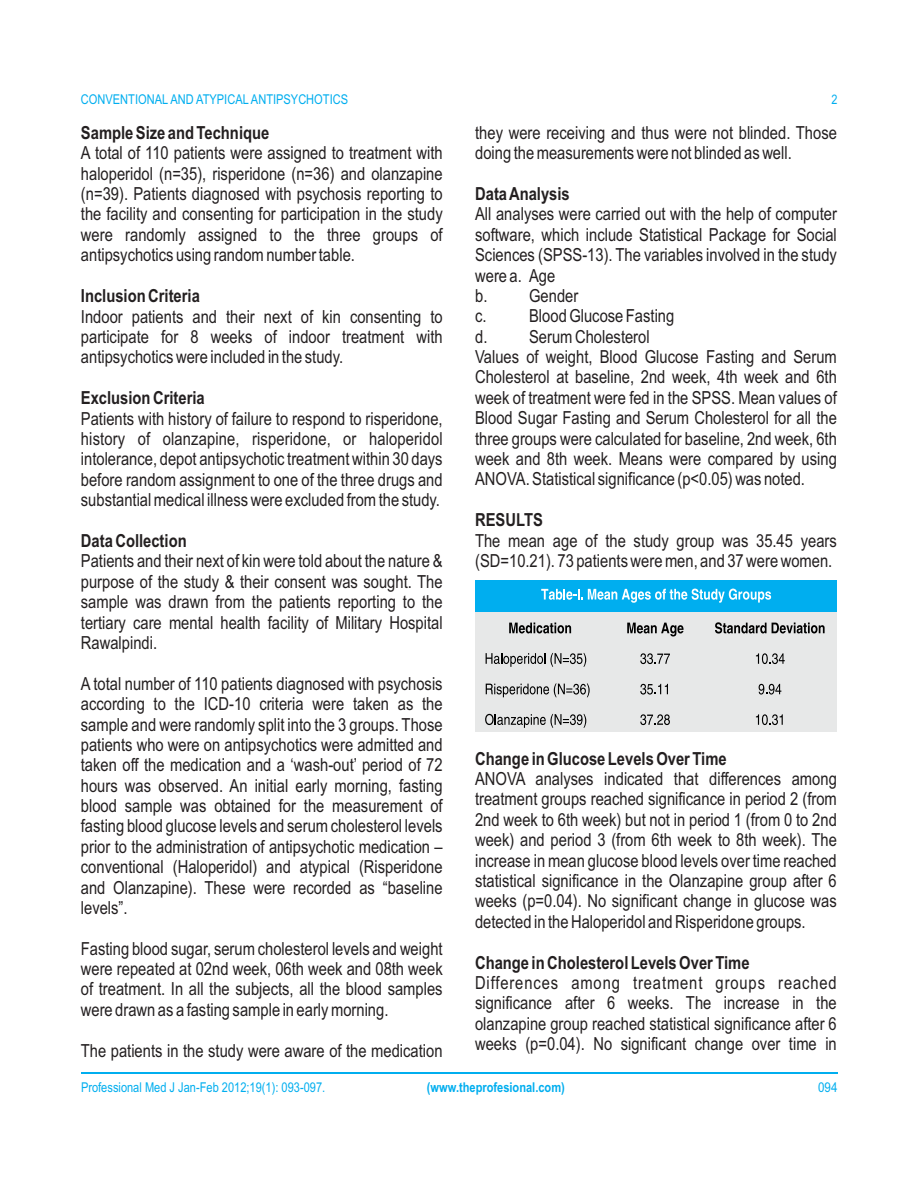
<style>
.page{position:relative;width:918px;height:1188px;background:#fff}
.page>*{position:absolute;margin:0;border:0;box-sizing:border-box;transform-origin:0 0}
.t1{font:18px/20.4px "Arial Narrow";color:#231f20}
.t2{font:700 18px "Arial Narrow";color:#231f20}
.t3{font:18px "Arial Narrow";letter-spacing:.05em;color:#231f20}
.t4{font:13.5px "Arial Narrow";color:#00aeef}
.t5{font:700 13.5px "Arial Narrow";color:#00aeef}
.t6{font:13.5px "Arial Narrow";color:#00aeef;scale:1.04 1}
.t7{font:13.2px "Arial Narrow";color:#00aeef}
</style>
<div class="page">
<hr style="left:81px;top:1072px;width:756px;height:2px;background:#00aeef">
<div style="left:475px;top:612px;width:362px;height:120px;background:#e7e8e8"></div>
<div style="left:475px;top:580px;width:362px;height:32px;background:#00aeef"></div>
<svg style="left:541px;top:589px;width:230px;height:14px"></svg>
<svg style="left:509px;top:623px;width:62px;height:10px"></svg>
<svg style="left:627px;top:623px;width:57px;height:13px"></svg>
<svg style="left:715px;top:622px;width:110px;height:12px"></svg>
<svg style="left:486px;top:653px;width:100px;height:14px"></svg>
<svg style="left:640px;top:653px;width:30px;height:11px"></svg>
<svg style="left:756px;top:653px;width:29px;height:11px"></svg>
<svg style="left:486px;top:683px;width:104px;height:14px"></svg>
<svg style="left:640px;top:684px;width:28px;height:11px"></svg>
<svg style="left:759px;top:684px;width:22px;height:11px"></svg>
<svg style="left:485px;top:714px;width:101px;height:14px"></svg>
<svg style="left:640px;top:714px;width:30px;height:11px"></svg>
<svg style="left:756px;top:714px;width:27px;height:11px"></svg>
<p class="t4" style="left:81px;top:94px;width:269px">CONVENTIONAL AND ATYPICAL ANTIPSYCHOTICS</p>
<p class="t7" style="left:832px;top:94px;width:8px">2</p>
<p class="t2" style="left:81px;top:126px;width:190px">Sample Size and Technique</p>
<p class="t1" style="left:475px;top:124px;width:363px">they were receiving and thus were not blinded. Those</p>
<p class="t1" style="left:81px;top:144px;width:363px">A total of 110 patients were assigned to treatment with</p>
<p class="t1" style="left:475px;top:144px;width:318px">doing the measurements were not blinded as well.</p>
<p class="t1" style="left:81px;top:165px;width:363px">haloperidol (n=35), risperidone (n=36) and olanzapine (n=39). Patients diagnosed with psychosis reporting to</p>
<p class="t2" style="left:475px;top:187px;width:96px">Data Analysis</p>
<p class="t1" style="left:81px;top:206px;width:363px">the facility and consenting for participation in the study</p>
<p class="t1" style="left:475px;top:206px;width:363px">All analyses were carried out with the help of computer</p>
<p class="t1" style="left:81px;top:226px;width:363px">were randomly assigned to the three groups of</p>
<p class="t1" style="left:475px;top:226px;width:363px">software, which include Statistical Package for Social</p>
<p class="t1" style="left:81px;top:246px;width:276px">antipsychotics using random number table.</p>
<p class="t1" style="left:475px;top:246px;width:363px">Sciences (SPSS-13). The variables involved in the study were a. Age</p>
<p class="t2" style="left:81px;top:289px;width:120px">Inclusion Criteria</p>
<p class="t1" style="left:475px;top:287px;width:105px">b. Gender</p>
<p class="t1" style="left:81px;top:308px;width:363px">Indoor patients and their next of kin consenting to</p>
<p class="t1" style="left:475px;top:307px;width:201px">c. Blood Glucose Fasting</p>
<p class="t1" style="left:81px;top:328px;width:363px">participate for 8 weeks of indoor treatment with</p>
<p class="t1" style="left:475px;top:328px;width:176px">d. Serum Cholesterol</p>
<p class="t1" style="left:81px;top:348px;width:264px">antipsychotics were included in the study.</p>
<p class="t1" style="left:475px;top:348px;width:363px">Values of weight, Blood Glucose Fasting and Serum<br>Cholesterol at baseline, 2nd week, 4th week and 6th</p>
<p class="t2" style="left:81px;top:391px;width:125px">Exclusion Criteria</p>
<p class="t1" style="left:475px;top:389px;width:363px">week of treatment were fed in the SPSS. Mean values of</p>
<p class="t1" style="left:81px;top:410px;width:363px">Patients with history of failure to respond to risperidone,</p>
<p class="t1" style="left:475px;top:409px;width:363px">Blood Sugar Fasting and Serum Cholesterol for all the</p>
<p class="t1" style="left:81px;top:430px;width:363px">history of olanzapine, risperidone, or haloperidol</p>
<p class="t1" style="left:475px;top:430px;width:363px">three groups were calculated for baseline, 2nd week, 6th</p>
<p class="t1" style="left:81px;top:451px;width:363px">intolerance, depot antipsychotic treatment within 30 days</p>
<p class="t1" style="left:475px;top:450px;width:363px">week and 8th week. Means were compared by using</p>
<p class="t1" style="left:81px;top:471px;width:363px">before random assignment to one of the three drugs and</p>
<p class="t1" style="left:475px;top:471px;width:331px">ANOVA. Statistical significance (p&lt;0.05) was noted.</p>
<p class="t1" style="left:81px;top:491px;width:361px">substantial medical illness were excluded from the study.</p>
<p class="t2" style="left:475px;top:513px;width:69px">RESULTS</p>
<p class="t2" style="left:81px;top:534px;width:107px">Data Collection</p>
<p class="t1" style="left:475px;top:532px;width:363px">The mean age of the study group was 35.45 years</p>
<p class="t1" style="left:81px;top:553px;width:363px">Patients and their next of kin were told about the nature &amp;</p>
<p class="t1" style="left:475px;top:552px;width:359px">(SD=10.21). 73 patients were men, and 37 were women.</p>
<p class="t1" style="left:81px;top:573px;width:363px;text-align:justify">purpose of the study &amp; their consent was sought. The sample was drawn from the patients reporting to the tertiary care mental health facility of Military Hospital Rawalpindi.</p>
<p class="t1" style="left:81px;top:675px;width:363px;text-align:justify">A total number of 110 patients diagnosed with psychosis according to the ICD-10 criteria were taken as the sample and were randomly split into the 3 groups. Those patients who were on antipsychotics were admitted and</p>
<p class="t2" style="left:475px;top:752px;width:253px">Change in Glucose Levels Over Time</p>
<p class="t1" style="left:81px;top:756px;width:363px">taken off the medication and a ‘wash-out’ period of 72</p>
<p class="t1" style="left:475px;top:770px;width:363px">ANOVA analyses indicated that differences among</p>
<p class="t1" style="left:81px;top:777px;width:363px">hours was observed. An initial early morning, fasting</p>
<p class="t1" style="left:475px;top:791px;width:363px">treatment groups reached significance in period 2 (from</p>
<p class="t1" style="left:81px;top:797px;width:363px">blood sample was obtained for the measurement of</p>
<p class="t1" style="left:475px;top:811px;width:363px">2nd week to 6th week) but not in period 1 (from 0 to 2nd</p>
<p class="t1" style="left:81px;top:818px;width:363px">fasting blood glucose levels and serum cholesterol levels</p>
<p class="t1" style="left:475px;top:831px;width:363px">week) and period 3 (from 6th week to 8th week). The</p>
<p class="t1" style="left:81px;top:838px;width:363px">prior to the administration of antipsychotic medication –</p>
<p class="t1" style="left:475px;top:852px;width:363px">increase in mean glucose blood levels over time reached</p>
<p class="t1" style="left:81px;top:858px;width:363px">conventional (Haloperidol) and atypical (Risperidone</p>
<p class="t1" style="left:475px;top:872px;width:363px">statistical significance in the Olanzapine group after 6</p>
<p class="t1" style="left:81px;top:879px;width:363px">and Olanzapine). These were recorded as “baseline</p>
<p class="t1" style="left:475px;top:892px;width:363px">weeks (p=0.04). No significant change in glucose was</p>
<p class="t1" style="left:81px;top:899px;width:48px">levels”.</p>
<p class="t1" style="left:475px;top:913px;width:332px">detected in the Haloperidol and Risperidone groups.</p>
<p class="t1" style="left:81px;top:940px;width:363px">Fasting blood sugar, serum cholesterol levels and weight</p>
<p class="t2" style="left:475px;top:956px;width:276px">Change in Cholesterol Levels Over Time</p>
<p class="t1" style="left:81px;top:960px;width:363px">were repeated at 02nd week, 06th week and 08th week</p>
<p class="t3" style="left:475px;top:976px;width:363px">Differences among treatment groups reached</p>
<p class="t1" style="left:81px;top:981px;width:363px">of treatment. In all the subjects, all the blood samples</p>
<p class="t1" style="left:475px;top:995px;width:363px">significance after 6 weeks. The increase in the</p>
<p class="t1" style="left:81px;top:1001px;width:309px">were drawn as a fasting sample in early morning.</p>
<p class="t1" style="left:475px;top:1015px;width:363px">olanzapine group reached statistical significance after 6 weeks (p=0.04). No significant change over time in</p>
<p class="t1" style="left:81px;top:1042px;width:363px">The patients in the study were aware of the medication</p>
<p class="t4" style="left:81px;top:1082px;width:246px">Professional Med J Jan-Feb 2012;19(1): 093-097.</p>
<p class="t5" style="left:427px;top:1082px;width:140px">(www.theprofesional.com)</p>
<p class="t6" style="left:818px;top:1082px;width:20px">094</p>
</div>
